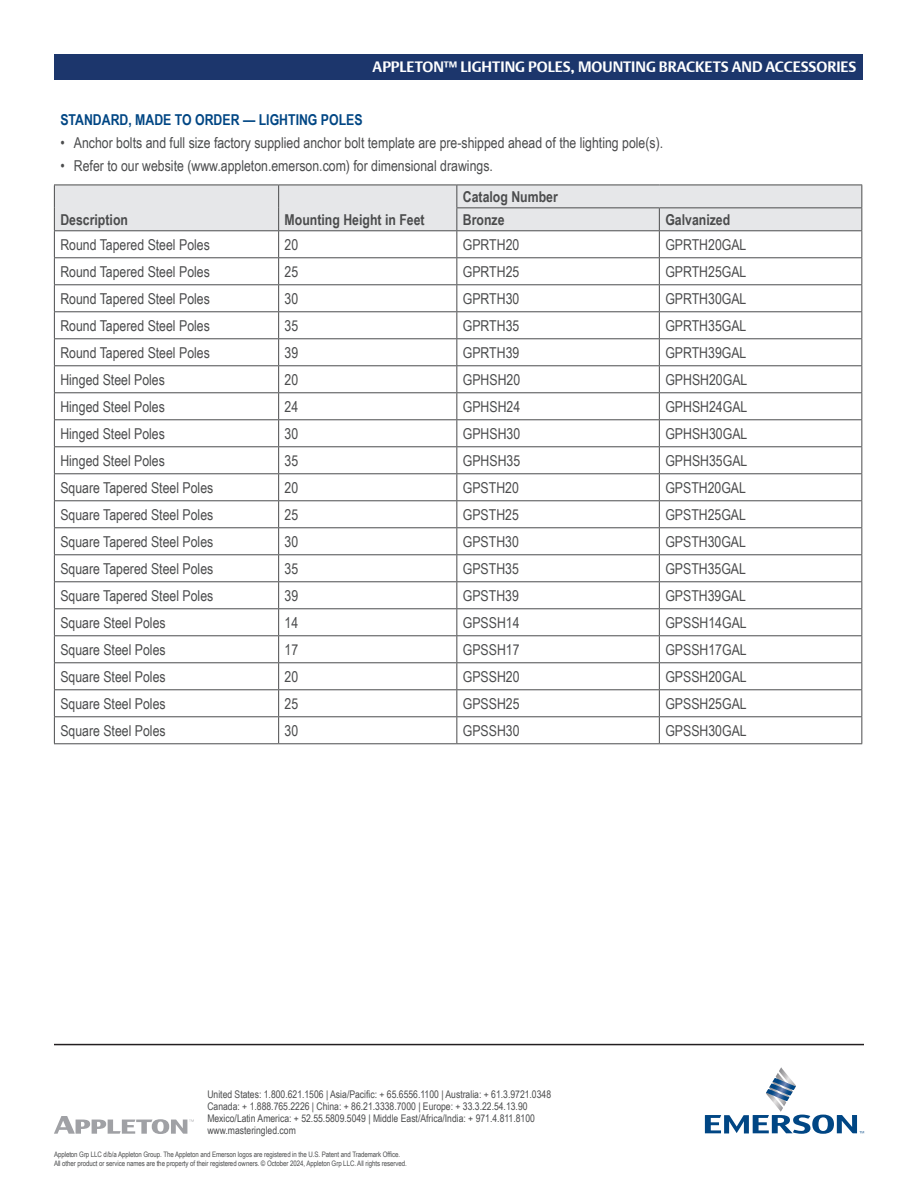
<style>
.page{position:relative;width:918px;height:1188px;background:#fff}
.page>*{position:absolute;margin:0;border:0;box-sizing:border-box;transform-origin:0 0}
.t1{font:15px "Arial Narrow";color:#4b4c4d}
.t2{font:700 15px/23px "Arial Narrow";color:#4b4c4d}
.t3{font:700 15px "DTL Argo T";color:#fff}
.t4{font:700 15px "Arial Narrow";color:#004684}
.t5{font:10.5px/12px "Arial Narrow";color:#4b4c4d}
.t6{font:7.5px/9px "Arial Narrow";letter-spacing:-.01em;color:#4b4c4d}
</style>
<div class="page">
<svg style="left:705px;top:1067px;width:159px;height:67px"></svg>
<hr style="left:54px;top:1044px;width:810px;height:1px;background:#231f20">
<svg style="left:54px;top:1116px;width:140px;height:18px"></svg>
<div style="left:54px;top:54px;width:808px;height:25px;background:#1c366c"></div>
<svg style="left:54px;top:186px;width:808px;height:557px"></svg>
<hr style="left:54px;top:743px;width:225px;height:1px;background:#4b4c4d">
<hr style="left:279px;top:743px;width:178px;height:1px;background:#4b4c4d">
<hr style="left:457px;top:743px;width:202px;height:1px;background:#4b4c4d">
<hr style="left:659px;top:743px;width:203px;height:1px;background:#4b4c4d">
<hr style="left:54px;top:185px;width:225px;height:1px;background:#4b4c4d">
<hr style="left:279px;top:185px;width:178px;height:1px;background:#4b4c4d">
<hr style="left:457px;top:185px;width:202px;height:1px;background:#4b4c4d">
<hr style="left:659px;top:185px;width:203px;height:1px;background:#4b4c4d">
<p class="t3" style="left:373px;top:58px;width:485px">APPLETON™ LIGHTING POLES, MOUNTING BRACKETS AND ACCESSORIES</p>
<p class="t4" style="left:60px;top:108px;width:304px">STANDARD, MADE TO ORDER — LIGHTING POLES</p>
<p class="t1" style="left:60px;top:132px;width:604px">• Anchor bolts and full size factory supplied anchor bolt template are pre-shipped ahead of the lighting pole(s).</p>
<p class="t1" style="left:60px;top:155px;width:434px">• Refer to our website (www.appleton.emerson.com) for dimensional drawings.</p>
<p class="t2" style="left:60px;top:207px;width:69px">Description</p>
<p class="t2" style="left:285px;top:207px;width:142px">Mounting Height in Feet</p>
<p class="t2" style="left:463px;top:184px;width:96px">Catalog Number<br>Bronze</p>
<p class="t2" style="left:665px;top:207px;width:66px">Galvanized</p>
<p class="t1" style="left:60px;top:233px;width:151px">Round Tapered Steel Poles</p>
<p class="t1" style="left:285px;top:233px;width:15px">20</p>
<p class="t1" style="left:463px;top:233px;width:58px">GPRTH20</p>
<p class="t1" style="left:665px;top:233px;width:83px">GPRTH20GAL</p>
<p class="t1" style="left:60px;top:260px;width:151px">Round Tapered Steel Poles</p>
<p class="t1" style="left:285px;top:260px;width:15px">25</p>
<p class="t1" style="left:463px;top:260px;width:58px">GPRTH25</p>
<p class="t1" style="left:665px;top:260px;width:83px">GPRTH25GAL</p>
<p class="t1" style="left:60px;top:287px;width:151px">Round Tapered Steel Poles</p>
<p class="t1" style="left:285px;top:287px;width:15px">30</p>
<p class="t1" style="left:463px;top:287px;width:58px">GPRTH30</p>
<p class="t1" style="left:665px;top:287px;width:83px">GPRTH30GAL</p>
<p class="t1" style="left:60px;top:314px;width:151px">Round Tapered Steel Poles</p>
<p class="t1" style="left:285px;top:314px;width:15px">35</p>
<p class="t1" style="left:463px;top:314px;width:58px">GPRTH35</p>
<p class="t1" style="left:665px;top:314px;width:83px">GPRTH35GAL</p>
<p class="t1" style="left:60px;top:341px;width:151px">Round Tapered Steel Poles</p>
<p class="t1" style="left:285px;top:341px;width:15px">39</p>
<p class="t1" style="left:463px;top:341px;width:58px">GPRTH39</p>
<p class="t1" style="left:665px;top:341px;width:83px">GPRTH39GAL</p>
<p class="t1" style="left:60px;top:368px;width:106px">Hinged Steel Poles</p>
<p class="t1" style="left:285px;top:368px;width:15px">20</p>
<p class="t1" style="left:463px;top:368px;width:59px">GPHSH20</p>
<p class="t1" style="left:665px;top:368px;width:84px">GPHSH20GAL</p>
<p class="t1" style="left:60px;top:395px;width:106px">Hinged Steel Poles</p>
<p class="t1" style="left:285px;top:395px;width:15px">24</p>
<p class="t1" style="left:463px;top:395px;width:59px">GPHSH24</p>
<p class="t1" style="left:665px;top:395px;width:84px">GPHSH24GAL</p>
<p class="t1" style="left:60px;top:422px;width:106px">Hinged Steel Poles</p>
<p class="t1" style="left:285px;top:422px;width:15px">30</p>
<p class="t1" style="left:463px;top:422px;width:59px">GPHSH30</p>
<p class="t1" style="left:665px;top:422px;width:84px">GPHSH30GAL</p>
<p class="t1" style="left:60px;top:449px;width:106px">Hinged Steel Poles</p>
<p class="t1" style="left:285px;top:449px;width:15px">35</p>
<p class="t1" style="left:463px;top:449px;width:59px">GPHSH35</p>
<p class="t1" style="left:665px;top:449px;width:84px">GPHSH35GAL</p>
<p class="t1" style="left:60px;top:476px;width:154px">Square Tapered Steel Poles</p>
<p class="t1" style="left:285px;top:476px;width:15px">20</p>
<p class="t1" style="left:463px;top:476px;width:58px">GPSTH20</p>
<p class="t1" style="left:665px;top:476px;width:82px">GPSTH20GAL</p>
<p class="t1" style="left:60px;top:503px;width:154px">Square Tapered Steel Poles</p>
<p class="t1" style="left:285px;top:503px;width:15px">25</p>
<p class="t1" style="left:463px;top:503px;width:58px">GPSTH25</p>
<p class="t1" style="left:665px;top:503px;width:82px">GPSTH25GAL</p>
<p class="t1" style="left:60px;top:530px;width:154px">Square Tapered Steel Poles</p>
<p class="t1" style="left:285px;top:530px;width:15px">30</p>
<p class="t1" style="left:463px;top:530px;width:58px">GPSTH30</p>
<p class="t1" style="left:665px;top:530px;width:82px">GPSTH30GAL</p>
<p class="t1" style="left:60px;top:557px;width:154px">Square Tapered Steel Poles</p>
<p class="t1" style="left:285px;top:557px;width:15px">35</p>
<p class="t1" style="left:463px;top:557px;width:58px">GPSTH35</p>
<p class="t1" style="left:665px;top:557px;width:82px">GPSTH35GAL</p>
<p class="t1" style="left:60px;top:584px;width:154px">Square Tapered Steel Poles</p>
<p class="t1" style="left:285px;top:584px;width:15px">39</p>
<p class="t1" style="left:463px;top:584px;width:58px">GPSTH39</p>
<p class="t1" style="left:665px;top:584px;width:82px">GPSTH39GAL</p>
<p class="t1" style="left:60px;top:611px;width:107px">Square Steel Poles</p>
<p class="t1" style="left:285px;top:611px;width:15px">14</p>
<p class="t1" style="left:463px;top:611px;width:58px">GPSSH14</p>
<p class="t1" style="left:665px;top:611px;width:83px">GPSSH14GAL</p>
<p class="t1" style="left:60px;top:638px;width:107px">Square Steel Poles</p>
<p class="t1" style="left:285px;top:638px;width:15px">17</p>
<p class="t1" style="left:463px;top:638px;width:58px">GPSSH17</p>
<p class="t1" style="left:665px;top:638px;width:83px">GPSSH17GAL</p>
<p class="t1" style="left:60px;top:665px;width:107px">Square Steel Poles</p>
<p class="t1" style="left:285px;top:665px;width:15px">20</p>
<p class="t1" style="left:463px;top:665px;width:58px">GPSSH20</p>
<p class="t1" style="left:665px;top:665px;width:83px">GPSSH20GAL</p>
<p class="t1" style="left:60px;top:692px;width:107px">Square Steel Poles</p>
<p class="t1" style="left:285px;top:692px;width:15px">25</p>
<p class="t1" style="left:463px;top:692px;width:58px">GPSSH25</p>
<p class="t1" style="left:665px;top:692px;width:83px">GPSSH25GAL</p>
<p class="t1" style="left:60px;top:719px;width:107px">Square Steel Poles</p>
<p class="t1" style="left:285px;top:719px;width:15px">30</p>
<p class="t1" style="left:463px;top:719px;width:58px">GPSSH30</p>
<p class="t1" style="left:665px;top:719px;width:83px">GPSSH30GAL</p>
<p class="t5" style="left:207px;top:1088px;width:345px">United States: 1.800.621.1506 | Asia/Pacific: + 65.6556.1100 | Australia: + 61.3.9721.0348<br>Canada: + 1.888.765.2226 | China: + 86.21.3338.7000 | Europe: + 33.3.22.54.13.90<br>Mexico/Latin America: + 52.55.5809.5049 | Middle East/Africa/India: + 971.4.811.8100 www.masteringled.com</p>
<p class="t6" style="left:54px;top:1150px;width:354px">Appleton Grp LLC d/b/a Appleton Group. The Appleton and Emerson logos are registered in the U.S. Patent and Trademark Office.<br>All other product or service names are the property of their registered owners. © October 2024, Appleton Grp LLC. All rights reserved.</p>
</div>
